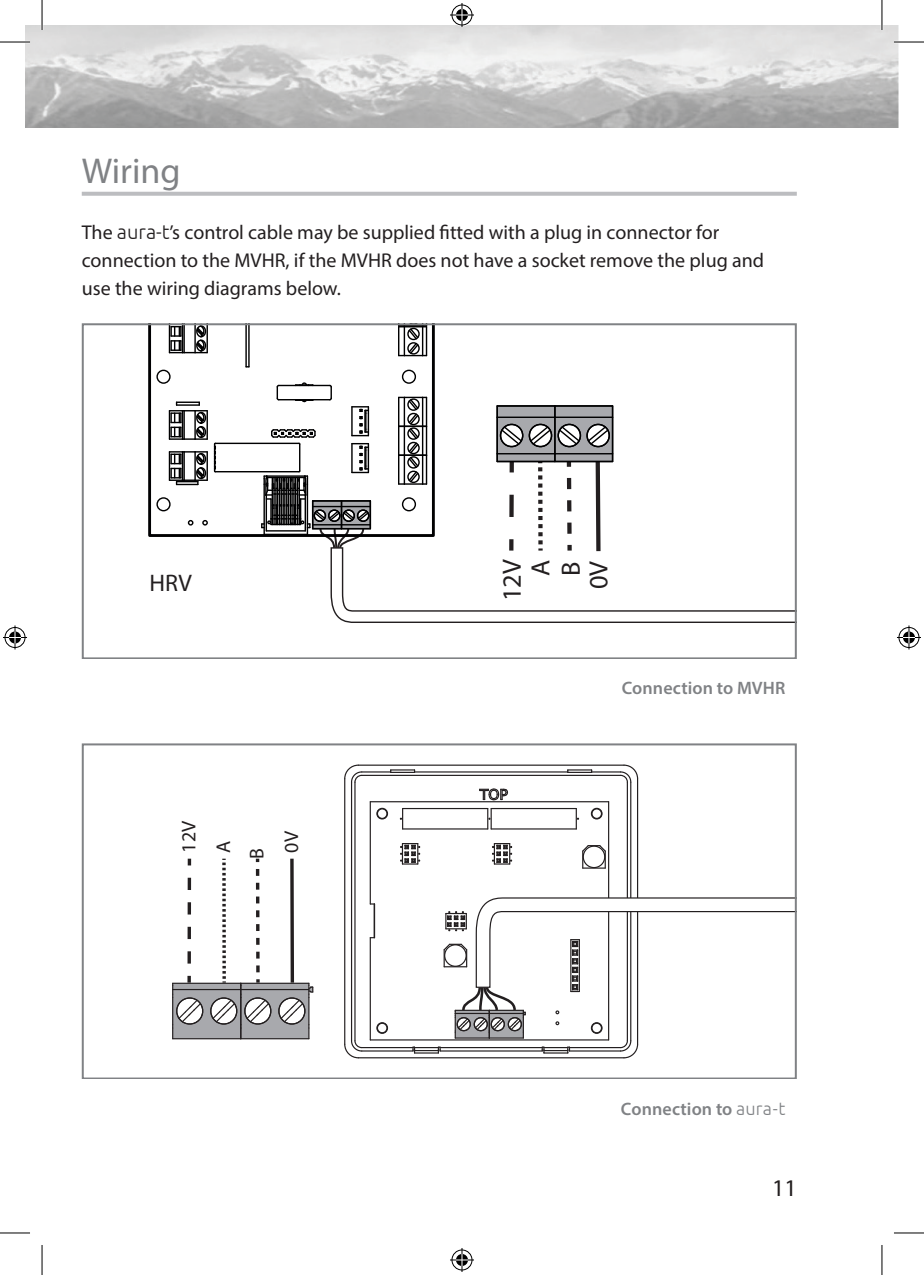
<style>
.page{position:relative;width:924px;height:1275px;background:#fff}
.page>*{position:absolute;margin:0;border:0;box-sizing:border-box;transform-origin:0 0}
.t1{font:36px "Myriad Pro";color:#808285}
.t2{font:26.4px/29.4px "Myriad Pro";color:#231f20;text-align:justify}
.t3{font:24px "Myriad Pro";color:#231f20}
.t4{font:20px/28px "Myriad Pro";color:#231f20}
.t5{font:600 18px "Myriad Pro";letter-spacing:.005em;color:#808285}
.s1{font-family:"Ubuntu";font-weight:300}
</style>
<div class="page">
<img style="left:25px;top:25px;width:873px;height:102px">
<svg style="left:82px;top:192px;width:714px;height:4px;background:#c0c1c4"></svg>
<svg style="left:325px;top:382px;width:468px;height:241px"></svg>
<svg style="left:148px;top:326px;width:286px;height:211px"></svg>
<div style="left:82px;top:323px;width:714px;height:336px;border:2px solid #808285"></div>
<svg style="left:479px;top:788px;width:29px;height:13px"></svg>
<div style="left:376px;top:1022px;width:11px;height:11px;border:1px solid #231f20;border-radius:50%"></div>
<div style="left:591px;top:808px;width:10px;height:11px;border:1px solid #231f20;border-radius:50%"></div>
<div style="left:376px;top:808px;width:11px;height:11px;border:1px solid #231f20;border-radius:50%"></div>
<hr style="left:361px;top:775px;width:259px;height:1px;background:#231f20">
<hr style="left:626px;top:782px;width:1px;height:258px;background:#231f20">
<hr style="left:361px;top:1047px;width:52px;height:1px;background:#231f20">
<hr style="left:354px;top:782px;width:1px;height:258px;background:#231f20">
<hr style="left:361px;top:1050px;width:52px;height:1px;background:#231f20">
<hr style="left:636px;top:778px;width:2px;height:266px;background:#231f20">
<hr style="left:358px;top:764px;width:265px;height:1px;background:#231f20">
<hr style="left:344px;top:778px;width:1px;height:266px;background:#231f20">
<hr style="left:351px;top:782px;width:1px;height:258px;background:#231f20">
<hr style="left:414px;top:771px;width:153px;height:1px;background:#231f20">
<hr style="left:630px;top:782px;width:1px;height:258px;background:#231f20">
<hr style="left:358px;top:1057px;width:265px;height:1px;background:#231f20">
<svg style="left:344px;top:1039px;width:19px;height:20px"></svg>
<svg style="left:567px;top:764px;width:71px;height:19px"></svg>
<svg style="left:344px;top:764px;width:71px;height:19px"></svg>
<hr style="left:373px;top:904px;width:1px;height:33px;background:#231f20">
<div style="left:590px;top:808px;width:12px;height:11px;border:1px solid #231f20;border-radius:50%"></div>
<div style="left:376px;top:808px;width:12px;height:11px;border:1px solid #231f20;border-radius:50%"></div>
<div style="left:376px;top:1022px;width:12px;height:12px;border:1px solid #231f20;border-radius:50%"></div>
<hr style="left:607px;top:801px;width:2px;height:239px;background:#231f20">
<hr style="left:370px;top:1039px;width:238px;height:1px;background:#231f20">
<hr style="left:369px;top:937px;width:2px;height:103px;background:#231f20">
<hr style="left:374px;top:904px;width:1px;height:33px;background:#231f20">
<hr style="left:369px;top:801px;width:2px;height:103px;background:#231f20">
<hr style="left:370px;top:801px;width:238px;height:1px;background:#231f20">
<hr style="left:241px;top:1038px;width:68px;height:1px;background:#231f20">
<hr style="left:173px;top:1038px;width:68px;height:1px;background:#231f20">
<svg style="left:582px;top:845px;width:24px;height:23px"></svg>
<svg style="left:400px;top:843px;width:20px;height:21px"></svg>
<svg style="left:492px;top:843px;width:20px;height:21px"></svg>
<hr style="left:402px;top:828px;width:85px;height:1px;background:#231f20">
<svg style="left:399px;top:809px;width:4px;height:19px"></svg>
<hr style="left:402px;top:808px;width:85px;height:1px;background:#231f20">
<svg style="left:575px;top:808px;width:4px;height:21px"></svg>
<hr style="left:491px;top:828px;width:85px;height:1px;background:#231f20">
<svg style="left:487px;top:808px;width:4px;height:21px"></svg>
<hr style="left:491px;top:808px;width:85px;height:1px;background:#231f20">
<svg style="left:172px;top:858px;width:141px;height:180px"></svg>
<svg style="left:290px;top:858px;width:4px;height:124px"></svg>
<svg style="left:412px;top:896px;width:381px;height:163px"></svg>
<div style="left:82px;top:743px;width:714px;height:336px;border:2px solid #808285"></div>
<hr style="left:0;top:41px;width:30px;height:2px;background:#fff">
<hr style="left:893px;top:41px;width:30px;height:2px;background:#fff">
<hr style="left:41px;top:0;width:2px;height:30px;background:#fff">
<hr style="left:880px;top:0;width:2px;height:30px;background:#fff">
<hr style="left:0;top:42px;width:30px;height:1px;background:#000">
<hr style="left:893px;top:42px;width:30px;height:1px;background:#000">
<hr style="left:0;top:1232px;width:30px;height:1px;background:#000">
<hr style="left:893px;top:1232px;width:30px;height:1px;background:#000">
<hr style="left:42px;top:0;width:1px;height:30px;background:#000">
<hr style="left:42px;top:1245px;width:1px;height:30px;background:#000">
<hr style="left:881px;top:0;width:1px;height:30px;background:#000">
<hr style="left:881px;top:1245px;width:1px;height:30px;background:#000">
<svg style="left:450px;top:3px;width:24px;height:24px"></svg>
<svg style="left:450px;top:1248px;width:24px;height:24px"></svg>
<svg style="left:3px;top:625px;width:24px;height:24px"></svg>
<svg style="left:897px;top:625px;width:23px;height:24px"></svg>
<h1 class="t1" style="left:82px;top:149px;width:100px">Wiring</h1>
<p class="t4" style="left:82px;top:218px;width:683px">The <span class="s1">aura-t</span>’s control cable may be supplied fitted with a plug in connector for connection to the MVHR, if the MVHR does not have a socket remove the plug and use the wiring diagrams below.</p>
<p class="t3" style="left:149px;top:568px;width:44px">HRV</p>
<p class="t4" style="left:174px;top:852px;width:33px;rotate:-90deg">12V</p>
<p class="t4" style="left:209px;top:852px;width:14px;rotate:-90deg">A</p>
<p class="t4" style="left:242px;top:858px;width:12px;rotate:-90deg">B</p>
<p class="t4" style="left:277px;top:852px;width:23px;rotate:-90deg">0V</p>
<h2 class="t2" style="left:496px;top:576px;width:18px;text-indent:-25px;rotate:-90deg">12V A B</h2>
<h2 class="t2" style="left:583px;top:589px;width:30px;rotate:-90deg">0V</h2>
<p class="t5" style="left:621px;top:676px;width:165px">Connection to MVHR</p>
<p class="t5" style="left:620px;top:1097px;width:166px">Connection to <span class="s1">aura-t</span></p>
<p class="t3" style="left:771px;top:1172px;width:26px">11</p>
</div>
